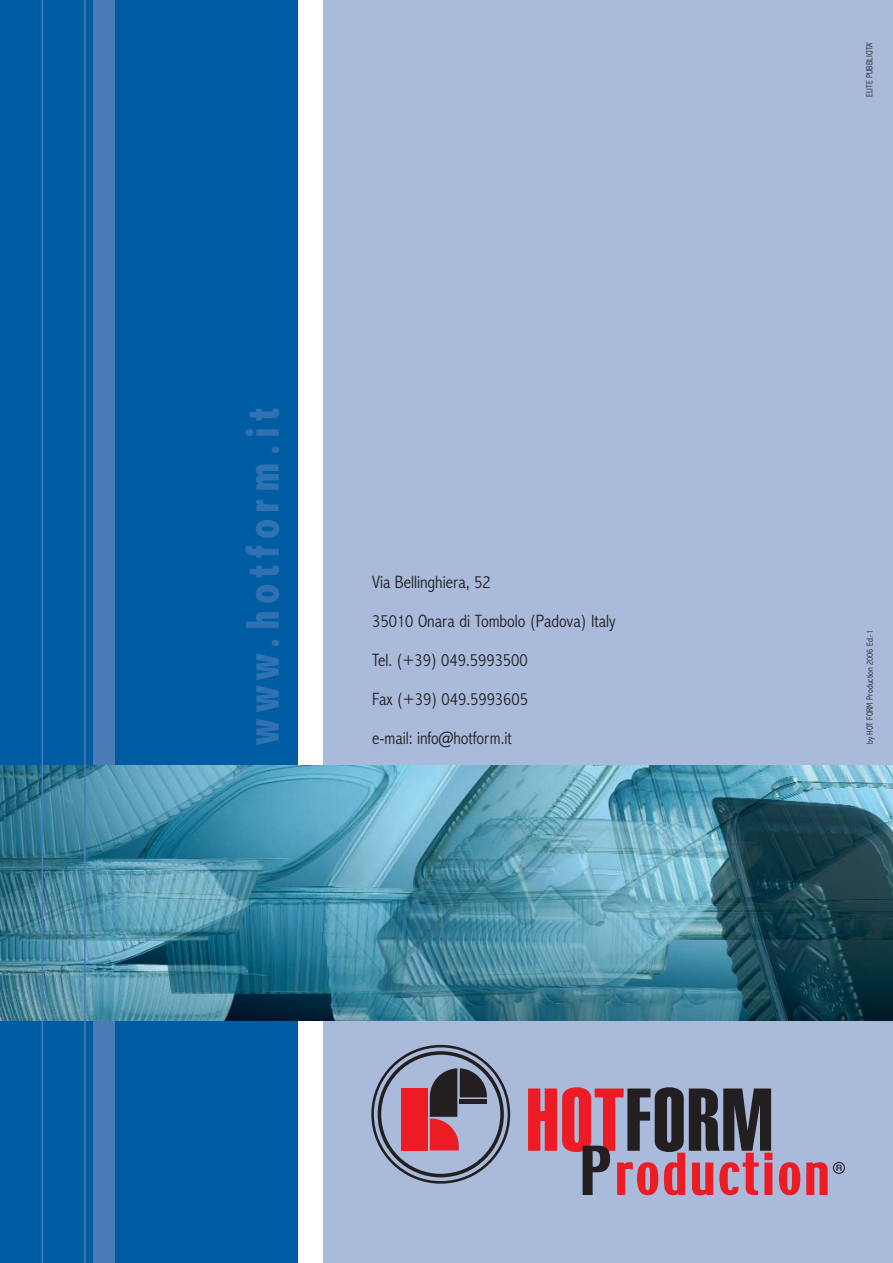
<style>
.page{position:relative;width:893px;height:1263px;background:#fff}
.page>*{position:absolute;margin:0;border:0;box-sizing:border-box;transform-origin:0 0}
.t1{font:800 condensed 48px "Abadi";letter-spacing:.155em;color:#3071b1;scale:.86 1}
.t2{font:300 condensed 18px/39px "Abadi";color:#231f20}
.t3{font:300 condensed 9px "Abadi";color:#231f20}
</style>
<div class="page">
<div style="left:0;top:0;width:297px;height:1263px;background:#005da3"></div>
<div style="left:93px;top:0;width:22px;height:1263px;background:#4c7cb8"></div>
<div style="left:323px;top:0;width:569px;height:1263px;background:#a9badb"></div>
<img style="left:0;top:765px;width:892px;height:255px">
<div style="left:401px;top:1088px;width:26px;height:62px;background:#ed1c24"></div>
<svg style="left:430px;top:1068px;width:57px;height:82px"></svg>
<hr style="left:459px;top:1100px;width:28px;height:4px;background:#231f20">
<div style="left:371px;top:1045px;width:139px;height:139px;border:3px solid #231f20;border-radius:50%"></div>
<div style="left:377px;top:1051px;width:127px;height:126px;border:4px solid #231f20;border-radius:50%"></div>
<svg style="left:528px;top:1087px;width:244px;height:108px"></svg>
<svg style="left:779px;top:1162px;width:21px;height:33px"></svg>
<svg style="left:806px;top:1162px;width:39px;height:33px"></svg>
<hr style="left:42px;top:0;width:1px;height:1263px;background:#4c7cb8">
<hr style="left:84px;top:0;width:2px;height:1263px;background:#4c7cb8">
<h1 class="t1" style="left:246px;top:745px;width:394px;rotate:-90deg">www.hotform.it</h1>
<p class="t2" style="left:372px;top:564px;width:245px">Via Bellinghiera, 52<br>35010 Onara di Tombolo (Padova) Italy<br>Tel. (+39) 049.5993500<br>Fax (+39) 049.5993605<br>e-mail: info@hotform.it</p>
<p class="t3" style="left:866px;top:97px;width:57px;rotate:-90deg">ELITE PUBBLICITA’</p>
<p class="t3" style="left:866px;top:744px;width:115px;rotate:-90deg">by HOT FORM Production 2006 Ed.-1</p>
</div>
